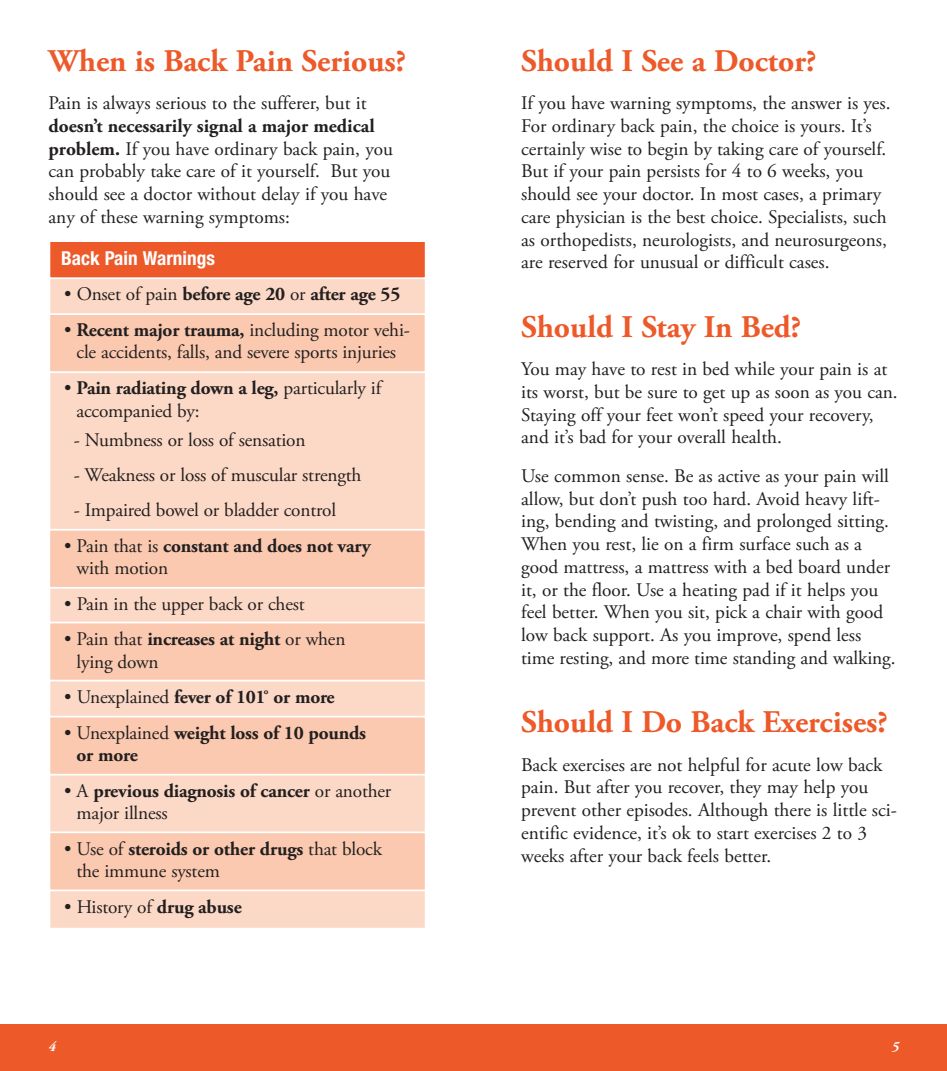
<style>
.page{position:relative;width:947px;height:1071px;background:#fff}
.page>*{position:absolute;margin:0;border:0;box-sizing:border-box;transform-origin:0 0}
.t1{font:700 31.5px "Adobe Garamond Pro";color:#ed5929}
.t2{font:19.25px/22.8px "Adobe Garamond Pro";color:#231f20}
.t3{font:700 19.25px/22.8px "Adobe Garamond Pro";letter-spacing:-.01em;color:#231f20}
.t4{font:700 condensed 19.25px "Helvetica Neue LT Std";color:#fff}
.t5{font:italic 700 14px "Adobe Garamond Pro";color:#fff}
.s1{font-weight:700}
.s2{font-weight:400}
</style>
<div class="page">
<div style="left:474px;top:1024px;width:472px;height:47px;background:#ed5929"></div>
<div style="left:0;top:1024px;width:474px;height:47px;background:#ed5929"></div>
<div style="left:50px;top:266px;width:375px;height:662px;background:#fcd9c6"></div>
<div style="left:50px;top:242px;width:375px;height:35px;background:#ed5929"></div>
<div style="left:49px;top:240px;width:377px;height:39px;border:2px solid #fff"></div>
<div style="left:50px;top:315px;width:374px;height:56px;background:#fac9af"></div>
<div style="left:48px;top:313px;width:378px;height:60px;border:2px solid #fff"></div>
<div style="left:50px;top:531px;width:374px;height:56px;background:#fac9af"></div>
<div style="left:48px;top:529px;width:378px;height:60px;border:2px solid #fff"></div>
<div style="left:50px;top:623px;width:375px;height:57px;background:#fac9af"></div>
<div style="left:49px;top:622px;width:377px;height:59px;border:2px solid #fff"></div>
<div style="left:50px;top:717px;width:375px;height:57px;background:#fac9af"></div>
<div style="left:49px;top:716px;width:377px;height:60px;border:2px solid #fff"></div>
<div style="left:50px;top:833px;width:375px;height:57px;background:#fac9af"></div>
<div style="left:49px;top:831px;width:377px;height:60px;border:2px solid #fff"></div>
<h1 class="t1" style="left:49px;top:48px;width:359px">When is Back Pain Serious?</h1>
<p class="t2" style="left:49px;top:93px;width:319px">Pain is always serious to the sufferer, but it</p>
<p class="t2" style="left:49px;top:116px;width:346px"><span class="s1">doesn’t necessarily signal a major medical problem.</span> If you have ordinary back pain, you can probably take care of it yourself. But you should see a doctor without delay if you have any of these warning symptoms:</p>
<p class="t4" style="left:61px;top:251px;width:155px">Back Pain Warnings</p>
<p class="t3" style="left:64px;top:285px;width:337px"><span class="s2">• Onset of pain</span> before age 20 <span class="s2">or</span> after age 55</p>
<p class="t2" style="left:64px;top:320px;width:347px;text-align:center">• <span class="s1">Recent major trauma,</span> including motor vehi&shy;cle accidents, falls, and severe sports injuries</p>
<p class="t2" style="left:77px;top:378px;width:306px;text-indent:-12px">• <span class="s1">Pain radiating down a leg,</span> particularly if accompanied by:</p>
<p class="t2" style="left:74px;top:430px;width:233px">- Numbness or loss of sensation</p>
<p class="t2" style="left:74px;top:465px;width:289px">- Weakness or loss of muscular strength</p>
<p class="t2" style="left:74px;top:501px;width:264px">- Impaired bowel or bladder control</p>
<p class="t3" style="left:77px;top:536px;width:296px;text-indent:-12px"><span class="s2">• Pain that is</span> constant and does not vary <span class="s2">with motion</span></p>
<p class="t2" style="left:64px;top:594px;width:242px">• Pain in the upper back or chest</p>
<p class="t2" style="left:77px;top:629px;width:270px;text-indent:-12px">• Pain that <span class="s1">increases at night</span> or when lying down</p>
<p class="t3" style="left:64px;top:688px;width:272px"><span class="s2">• Unexplained</span> fever of 101˚ or more</p>
<p class="t3" style="left:77px;top:723px;width:291px;text-indent:-12px"><span class="s2">• Unexplained</span> weight loss of 10 pounds or more</p>
<p class="t3" style="left:77px;top:781px;width:316px;text-indent:-12px"><span class="s2">• A</span> previous diagnosis of cancer <span class="s2">or another major illness</span></p>
<p class="t2" style="left:77px;top:839px;width:307px;text-indent:-12px">• Use of <span class="s1">steroids or other drugs</span> that block the immune system</p>
<p class="t2" style="left:64px;top:897px;width:179px">• History of <span class="s1">drug abuse</span></p>
<p class="t5" style="left:49px;top:1038px;width:9px">4</p>
<h1 class="t1" style="left:521px;top:48px;width:297px">Should I See a Doctor?</h1>
<p class="t2" style="left:521px;top:93px;width:371px">If you have warning symptoms, the answer is yes.<br>For ordinary back pain, the choice is yours. It’s certainly wise to begin by taking care of yourself.<br>But if your pain persists for 4 to 6 weeks, you should see your doctor. In most cases, a primary care physician is the best choice. Specialists, such as orthopedists, neurologists, and neurosurgeons, are reserved for unusual or difficult cases.</p>
<h1 class="t1" style="left:521px;top:314px;width:282px">Should I Stay In Bed?</h1>
<p class="t2" style="left:521px;top:359px;width:378px">You may have to rest in bed while your pain is at its worst, but be sure to get up as soon as you can.<br>Staying off your feet won’t speed your recovery, and it’s bad for your overall health.</p>
<p class="t2" style="left:521px;top:466px;width:376px">Use common sense. Be as active as your pain will allow, but don’t push too hard. Avoid heavy lift&shy;ing, bending and twisting, and prolonged sitting.<br>When you rest, lie on a firm surface such as a good mattress, a mattress with a bed board under it, or the floor. Use a heating pad if it helps you feel better. When you sit, pick a chair with good low back support. As you improve, spend less time resting, and more time standing and walking.</p>
<h1 class="t1" style="left:521px;top:710px;width:368px">Should I Do Back Exercises?</h1>
<p class="t2" style="left:521px;top:755px;width:377px">Back exercises are not helpful for acute low back pain. But after you recover, they may help you prevent other episodes. Although there is little sci&shy;entific evidence, it’s ok to start exercises 2 to 3 weeks after your back feels better.</p>
<p class="t5" style="left:891px;top:1038px;width:9px">5</p>
</div>
